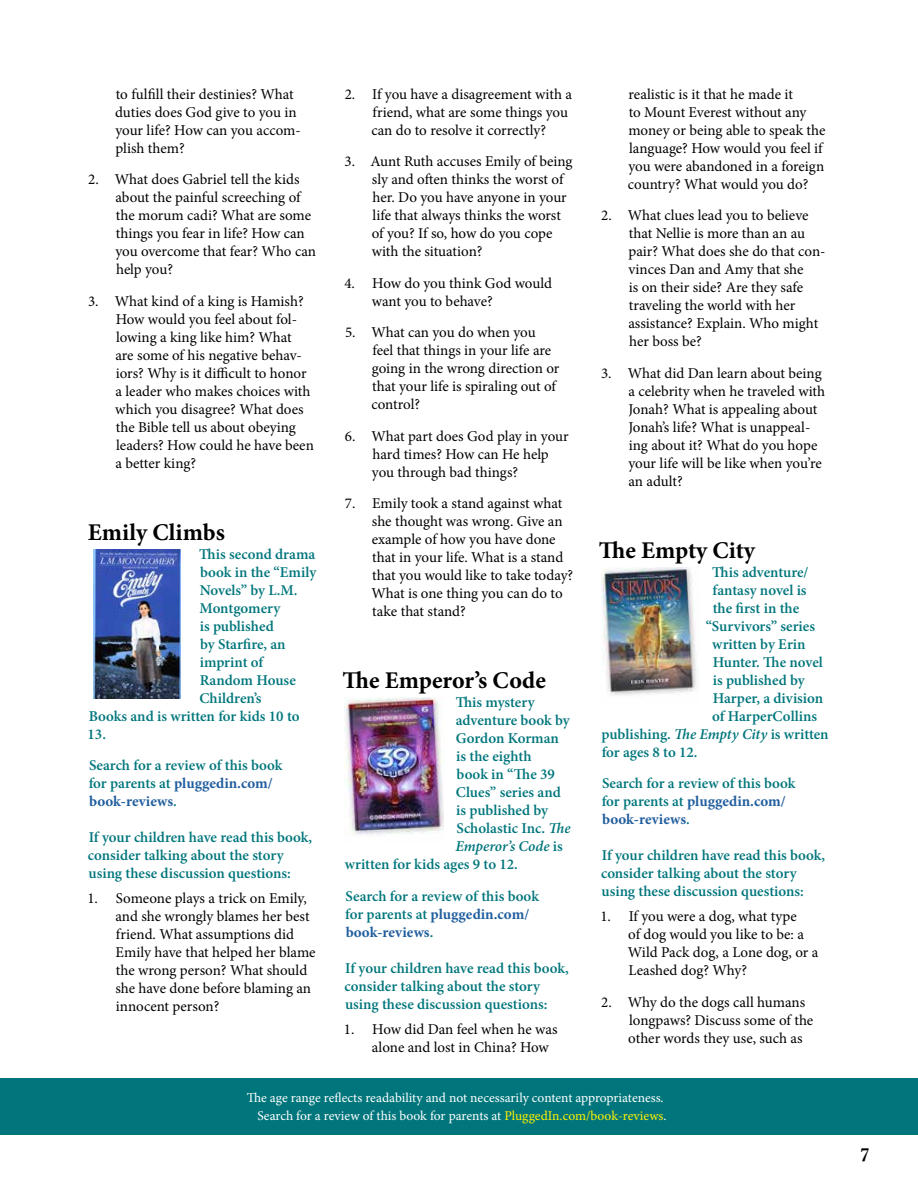
<style>
.page{position:relative;width:918px;height:1188px;background:#fff}
.page>*{position:absolute;margin:0;border:0;box-sizing:border-box;transform-origin:0 0}
.t1{font:700 24px "Minion Pro";color:#000}
.t2{font:700 20.25px "Atma Serif OT";color:#000}
.t3{font:15px/18px "Minion Pro";letter-spacing:-.005em;color:#000}
.t4{font:600 15px/18px "Minion Pro";color:#00767c}
.t5{font:italic 600 15px "Minion Pro";color:#00767c}
.t6{font:13.5px/18.3px "Minion Pro";letter-spacing:-.005em;color:#fff;text-align:right}
.s1{font-weight:700;color:#215e9e}
.s2{font-style:italic}
.s3{font-style:normal}
.s4{color:#fff200}
</style>
<div class="page">
<div style="left:0;top:1078px;width:918px;height:56px;background:#00767c"></div>
<img style="left:94px;top:549px;width:87px;height:149px">
<img style="left:344px;top:698px;width:99px;height:137px">
<img style="left:601px;top:567px;width:97px;height:128px">
<p class="t3" style="left:115px;top:85px;width:187px">to fulfill their destinies? What duties does God give to you in your life? How can you accom&shy;plish them?</p>
<p class="t3" style="left:115px;top:170px;width:202px;text-indent:-27px">2. What does Gabriel tell the kids about the painful screeching of the morum cadi? What are some things you fear in life? How can you overcome that fear? Who can help you?</p>
<p class="t3" style="left:115px;top:292px;width:200px;text-indent:-27px">3. What kind of a king is Hamish?<br>How would you feel about fol&shy;lowing a king like him? What<br>are some of his negative behav&shy;iors? Why is it difficult to honor a leader who makes choices with which you disagree? What does the Bible tell us about obeying leaders? How could he have been a better king?</p>
<h1 class="t1" style="left:88px;top:515px;width:139px">Emily Climbs</h1>
<p class="t4" style="left:199px;top:545px;width:118px">This second drama</p>
<p class="t4" style="left:200px;top:563px;width:118px">book in the “Emily</p>
<p class="t4" style="left:200px;top:581px;width:99px">Novels” by L.M.</p>
<p class="t4" style="left:200px;top:599px;width:82px">Montgomery</p>
<p class="t4" style="left:200px;top:617px;width:75px">is published</p>
<p class="t4" style="left:200px;top:635px;width:87px">by Starfire, an</p>
<p class="t4" style="left:200px;top:653px;width:65px">imprint of</p>
<p class="t4" style="left:200px;top:671px;width:98px">Random House</p>
<p class="t4" style="left:199px;top:689px;width:64px">Children’s</p>
<p class="t4" style="left:89px;top:707px;width:212px">Books and is written for kids 10 to</p>
<p class="t4" style="left:88px;top:725px;width:20px">13.</p>
<p class="t4" style="left:89px;top:757px;width:195px">Search for a review of this book for parents at <span class="s1">pluggedin.com/ book-reviews</span>.</p>
<p class="t4" style="left:88px;top:829px;width:226px">If your children have read this book, consider talking about the story using these discussion questions:</p>
<p class="t3" style="left:115px;top:889px;width:202px;text-indent:-28px">1. Someone plays a trick on Emily, and she wrongly blames her best friend. What assumptions did<br>Emily have that helped her blame the wrong person? What should she have done before blaming an innocent person?</p>
<p class="t3" style="left:371px;top:85px;width:202px;text-indent:-27px">2. If you have a disagreement with a friend, what are some things you can do to resolve it correctly?</p>
<p class="t3" style="left:372px;top:152px;width:202px;text-indent:-27px">3. Aunt Ruth accuses Emily of being sly and often thinks the worst of her. Do you have anyone in your life that always thinks the worst of you? If so, how do you cope with the situation?</p>
<p class="t3" style="left:372px;top:274px;width:182px;text-indent:-27px">4. How do you think God would want you to behave?</p>
<p class="t3" style="left:371px;top:323px;width:189px;text-indent:-26px">5. What can you do when you feel that things in your life are going in the wrong direction or that your life is spiraling out of control?</p>
<p class="t3" style="left:372px;top:427px;width:198px;text-indent:-27px">6. What part does God play in your hard times? How can He help you through bad things?</p>
<p class="t3" style="left:371px;top:494px;width:203px;text-indent:-27px">7. Emily took a stand against what she thought was wrong. Give an example of how you have done that in your life. What is a stand that you would like to take today?<br>What is one thing you can do to take that stand?</p>
<h1 class="t1" style="left:342px;top:664px;width:205px">The Emperor’s Code</h1>
<p class="t4" style="left:456px;top:694px;width:80px">This mystery</p>
<p class="t4" style="left:456px;top:712px;width:116px">adventure book by</p>
<p class="t4" style="left:456px;top:730px;width:105px">Gordon Korman</p>
<p class="t4" style="left:456px;top:748px;width:77px">is the eighth</p>
<p class="t4" style="left:457px;top:766px;width:100px">book in “The 39</p>
<p class="t4" style="left:456px;top:784px;width:106px">Clues” series and</p>
<p class="t4" style="left:456px;top:802px;width:93px">is published by</p>
<p class="t4" style="left:456px;top:820px;width:116px">Scholastic Inc. <span class="s2">The</span></p>
<p class="t5" style="left:456px;top:836px;width:109px">Emperor’s Code <span class="s3">is</span></p>
<p class="t4" style="left:345px;top:856px;width:175px">written for kids ages 9 to 12.</p>
<p class="t4" style="left:345px;top:887px;width:195px">Search for a review of this book for parents at <span class="s1">pluggedin.com/ book-reviews</span>.</p>
<p class="t4" style="left:344px;top:959px;width:226px">If your children have read this book, consider talking about the story using these discussion questions:</p>
<p class="t3" style="left:372px;top:1020px;width:187px;text-indent:-28px">1. How did Dan feel when he was alone and lost in China? How</p>
<p class="t3" style="left:628px;top:85px;width:199px">realistic is it that he made it<br>to Mount Everest without any money or being able to speak the language? How would you feel if you were abandoned in a foreign country? What would you do?</p>
<p class="t3" style="left:628px;top:206px;width:199px;text-indent:-27px">2. What clues lead you to believe that Nellie is more than an au pair? What does she do that con&shy;vinces Dan and Amy that she<br>is on their side? Are they safe traveling the world with her assistance? Explain. Who might her boss be?</p>
<p class="t3" style="left:628px;top:364px;width:198px;text-indent:-27px">3. What did Dan learn about being a celebrity when he traveled with<br>Jonah? What is appealing about<br>Jonah’s life? What is unappeal&shy;ing about it? What do you hope your life will be like when you’re an adult?</p>
<h1 class="t1" style="left:599px;top:533px;width:158px">The Empty City</h1>
<p class="t4" style="left:712px;top:563px;width:98px">This adventure/</p>
<p class="t4" style="left:713px;top:581px;width:96px">fantasy novel is</p>
<p class="t4" style="left:713px;top:599px;width:88px">the first in the</p>
<p class="t4" style="left:706px;top:617px;width:111px">“Survivors” series</p>
<p class="t4" style="left:712px;top:635px;width:95px">written by Erin</p>
<p class="t4" style="left:713px;top:653px;width:112px">Hunter. The novel</p>
<p class="t4" style="left:713px;top:671px;width:93px">is published by</p>
<p class="t4" style="left:713px;top:689px;width:112px">Harper, a division</p>
<p class="t4" style="left:712px;top:707px;width:106px">of HarperCollins</p>
<p class="t4" style="left:602px;top:725px;width:229px">publishing. <span class="s2">The Empty City</span> is written</p>
<p class="t4" style="left:602px;top:743px;width:97px">for ages 8 to 12.</p>
<p class="t4" style="left:602px;top:775px;width:195px">Search for a review of this book for parents at <span class="s1">pluggedin.com/ book-reviews</span>.</p>
<p class="t4" style="left:601px;top:847px;width:226px">If your children have read this book, consider talking about the story using these discussion questions:</p>
<p class="t3" style="left:628px;top:907px;width:192px;text-indent:-28px">1. If you were a dog, what type<br>of dog would you like to be: a<br>Wild Pack dog, a Lone dog, or a<br>Leashed dog? Why?</p>
<p class="t3" style="left:628px;top:993px;width:187px;text-indent:-27px">2. Why do the dogs call humans longpaws? Discuss some of the other words they use, such as</p>
<p class="t6" style="left:247px;top:1088px;width:420px">The age range reflects readability and not necessarily content appropriateness.<br>Search for a review of this book for parents at <span class="s4">PluggedIn.com/book-reviews</span>.</p>
<h2 class="t2" style="left:860px;top:1142px;width:12px">7</h2>
</div>
